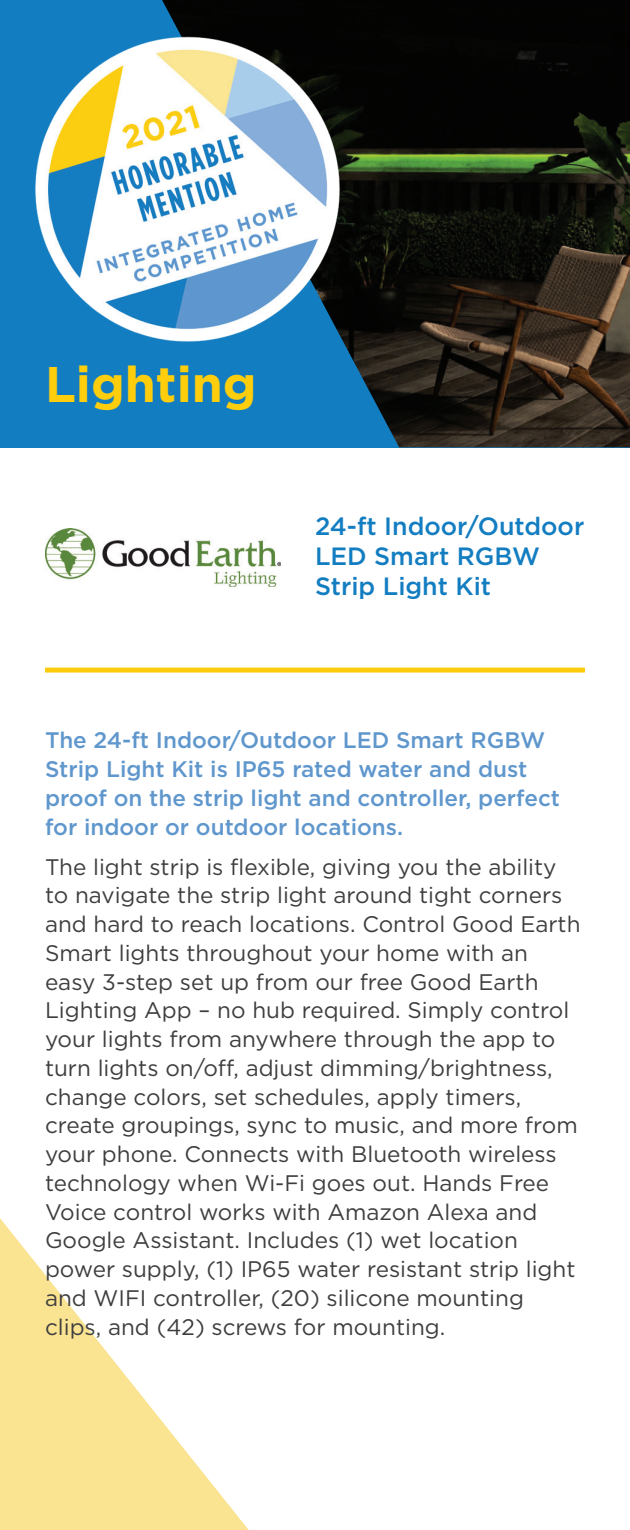
<style>
.page{position:relative;width:630px;height:1530px;background:#fff}
.page>*{position:absolute;margin:0;border:0;box-sizing:border-box;transform-origin:0 0}
.t1{font:700 50px "Gotham";color:#fece0d}
.t2{font:500 25px/30px "Gotham";color:#137dc1}
.t3{font:22.5px/28.8px "Gotham";color:#3e3e3f}
.t4{font:500 22.5px/28.8px "Gotham";color:#5f97cd}
</style>
<div class="page">
<div style="left:0;top:0;width:630px;height:447px;background:#137dc1"></div>
<img style="left:369px;top:0;width:261px;height:447px">
<svg style="left:0;top:1218px;width:249px;height:312px"></svg>
<div style="left:45px;top:668px;width:540px;height:5px;background:#fdcc0c"></div>
<img style="left:35px;top:0;width:370px;height:391px">
<img style="left:45px;top:528px;width:235px;height:59px">
<h1 class="t1" style="left:45px;top:352px;width:213px">Lighting</h1>
<p class="t2" style="left:315px;top:511px;width:271px">24-ft Indoor/Outdoor<br>LED Smart RGBW<br>Strip Light Kit</p>
<p class="t4" style="left:45px;top:726px;width:517px">The 24-ft Indoor/Outdoor LED Smart RGBW Strip Light Kit is IP65 rated water and dust proof on the strip light and controller, perfect for indoor or outdoor locations.</p>
<p class="t3" style="left:45px;top:852px;width:537px">The light strip is flexible, giving you the ability to navigate the strip light around tight corners and hard to reach locations. Control Good Earth Smart lights throughout your home with an easy 3-step set up from our free Good Earth Lighting App – no hub required. Simply control your lights from anywhere through the app to turn lights on/off, adjust dimming/brightness, change colors, set schedules, apply timers, create groupings, sync to music, and more from your phone. Connects with Bluetooth wireless technology when Wi-Fi goes out. Hands Free Voice control works with Amazon Alexa and Google Assistant. Includes (1) wet location power supply, (1) IP65 water resistant strip light and WIFI controller, (20) silicone mounting clips, and (42) screws for mounting.</p>
</div>
